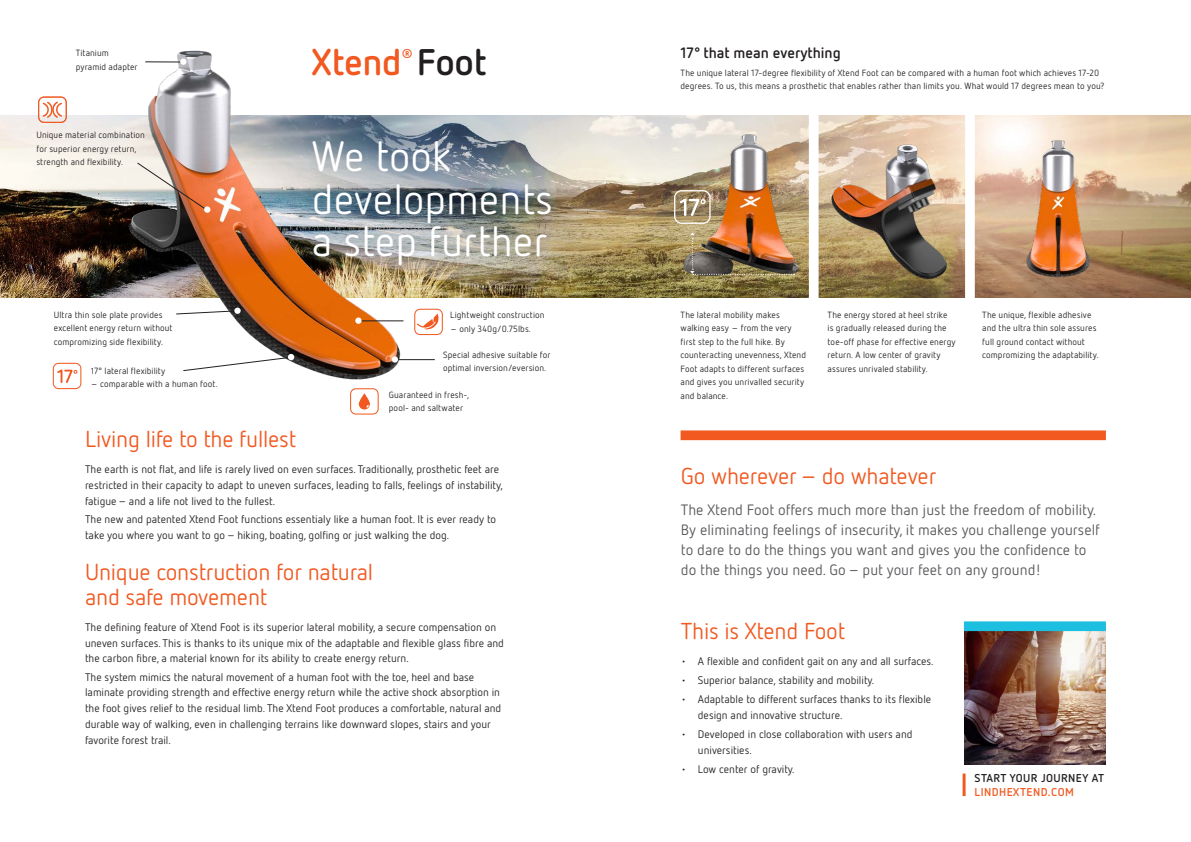
<style>
.page{position:relative;width:1191px;height:842px;background:#fff}
.page>*{position:absolute;margin:0;border:0;box-sizing:border-box;transform-origin:0 0}
.t1{font:42px/42.5px "Netto OT";color:#fff}
.t2{font:700 37px "Netto OT";letter-spacing:-.01em;color:#f15921}
.t3{font:23px/25px "Netto OT";letter-spacing:-.01em;color:#f15921}
.t4{font:15px/20px "Netto OT";color:#57585a}
.t5{font:700 15px "Netto OT";color:#231f20}
.t6{font:700 12.8px "Netto OT";color:#f15921}
.t7{font:700 11.4px "Netto OT";letter-spacing:.035em;color:#231f20}
.t8{font:700 11.4px "Netto OT";letter-spacing:.035em;color:#f15921}
.t9{font:11px/15.7px "Netto OT";color:#231f20}
.t10{font:9px/13.5px "Netto OT";letter-spacing:.01em;color:#231f20}
.s1{font-size:8.4px}
.s2{color:#231f20}
</style>
<div class="page">
<img style="left:0;top:115px;width:1191px;height:183px">
<img style="left:629px;top:115px;width:180px;height:183px">
<img style="left:33px;top:50px;width:513px;height:340px">
<img style="left:137px;top:162px;width:69px;height:47px">
<hr style="left:145px;top:62px;width:37px;height:1px;background:#231f20">
<svg style="left:183px;top:354px;width:111px;height:17px"></svg>
<div style="left:204px;top:206px;width:6px;height:7px;background:#fff;border-radius:50%"></div>
<div style="left:180px;top:58px;width:6px;height:7px;background:#fff;border-radius:50%"></div>
<div style="left:809px;top:113px;width:9px;height:186px;background:#fff"></div>
<div style="left:680px;top:430px;width:426px;height:10px;background:#f15921"></div>
<div style="left:965px;top:113px;width:9px;height:186px;background:#fff"></div>
<img style="left:690px;top:232px;width:104px;height:43px">
<div style="left:300px;top:129px;width:263px;height:148px;background:#03202e;opacity:.17"></div>
<hr style="left:962px;top:773px;width:3px;height:23px;background:#f15921">
<img style="left:818px;top:140px;width:148px;height:154px">
<svg style="left:176px;top:310px;width:60px;height:4px"></svg>
<hr style="left:395px;top:359px;width:40px;height:1px;background:#231f20">
<div style="left:392px;top:356px;width:6px;height:7px;background:#fff;border-radius:50%"></div>
<div style="left:234px;top:308px;width:7px;height:6px;background:#fff;border-radius:50%"></div>
<img style="left:964px;top:631px;width:142px;height:133px">
<svg style="left:53px;top:363px;width:28px;height:26px"></svg>
<svg style="left:38px;top:97px;width:29px;height:26px"></svg>
<svg style="left:350px;top:388px;width:29px;height:27px"></svg>
<svg style="left:414px;top:309px;width:29px;height:26px"></svg>
<svg style="left:674px;top:190px;width:36px;height:34px"></svg>
<div style="left:964px;top:621px;width:142px;height:10px;background:#1cbfdf"></div>
<hr style="left:360px;top:321px;width:43px;height:1px;background:#231f20">
<div style="left:355px;top:317px;width:6px;height:7px;background:#fff;border-radius:50%"></div>
<img style="left:1019px;top:135px;width:80px;height:145px">
<p class="t10" style="left:76px;top:46px;width:63px">Titanium pyramid adapter</p>
<p class="t10" style="left:36px;top:128px;width:110px">Unique material combination for superior energy return, strength and flexibility.</p>
<p class="t10" style="left:54px;top:308px;width:120px">Ultra thin sole plate provides excellent energy return without compromizing side flexibility.</p>
<p class="t10" style="left:91px;top:364px;width:76px"><span class="s1">1</span>7° lateral flexibility</p>
<p class="t10" style="left:91px;top:377px;width:128px">– comparable with a human foot.</p>
<p class="t6" style="left:402px;top:45px;width:12px">®</p>
<h2 class="t2" style="left:312px;top:39px;width:176px">Xtend <span class="s2">Foot</span></h2>
<h1 class="t1" style="left:312px;top:134px;width:243px">We took developments a step further</h1>
<p class="t10" style="left:450px;top:308px;width:96px">Lightweight construction</p>
<p class="t10" style="left:450px;top:322px;width:82px">– only 340g/0.75Ibs.</p>
<p class="t10" style="left:443px;top:348px;width:109px">Special adhesive suitable for optimal inversion/eversion.</p>
<p class="t10" style="left:389px;top:388px;width:82px">Guaranteed in fresh-, pool- and saltwater</p>
<h3 class="t3" style="left:85px;top:426px;width:213px">Living life to the fullest</h3>
<p class="t9" style="left:85px;top:461px;width:419px">The earth is not flat, and life is rarely lived on even surfaces. Traditionally, prosthetic feet are restricted in their capacity to adapt to uneven surfaces, leading to falls, feelings of instability, fatigue – and a life not lived to the fullest.</p>
<p class="t9" style="left:85px;top:511px;width:412px;line-height:16px">The new and patented Xtend Foot functions essentialy like a human foot. It is ever ready to take you where you want to go – hiking, boating, golfing or just walking the dog.</p>
<h3 class="t3" style="left:85px;top:559px;width:289px">Unique construction for natural and safe movement</h3>
<p class="t9" style="left:85px;top:619px;width:420px">The defining feature of Xtend Foot is its superior lateral mobility, a secure compensation on uneven surfaces. This is thanks to its unique mix of the adaptable and flexible glass fibre and the carbon fibre, a material known for its ability to create energy return.</p>
<p class="t9" style="left:85px;top:669px;width:418px">The system mimics the natural movement of a human foot with the toe, heel and base laminate providing strength and effective energy return while the active shock absorption in the foot gives relief to the residual limb. The Xtend Foot produces a comfortable, natural and durable way of walking, even in challenging terrains like downward slopes, stairs and your favorite forest trail.</p>
<h3 class="t5" style="left:680px;top:43px;width:162px">17° that mean everything</h3>
<p class="t10" style="left:680px;top:66px;width:425px">The unique lateral 17-degree flexibility of Xtend Foot can be compared with a human foot which achieves 17-20 degrees. To us, this means a prosthetic that enables rather than limits you. What would 17 degrees mean to you?</p>
<p class="t10" style="left:680px;top:308px;width:127px">The lateral mobility makes walking easy – from the very first step to the full hike. By counteracting unevenness, Xtend<br>Foot adapts to different surfaces and gives you unrivalled security and balance.</p>
<p class="t10" style="left:827px;top:308px;width:130px">The energy stored at heel strike<br>is gradually released during the toe-off phase for effective energy return. A low center of gravity assures unrivaled stability.</p>
<p class="t10" style="left:982px;top:308px;width:118px">The unique, flexible adhesive and the ultra thin sole assures full ground contact without compromizing the adaptability.</p>
<h3 class="t3" style="left:681px;top:463px;width:257px">Go wherever – do whatever</h3>
<p class="t4" style="left:681px;top:499px;width:420px">The Xtend Foot offers much more than just the freedom of mobility.<br>By eliminating feelings of insecurity, it makes you challenge yourself to dare to do the things you want and gives you the confidence to do the things you need. Go – put your feet on any ground!</p>
<h3 class="t3" style="left:681px;top:618px;width:166px">This is Xtend Foot</h3>
<p class="t9" style="left:681px;top:653px;width:254px">• A flexible and confident gait on any and all surfaces.</p>
<p class="t9" style="left:681px;top:672px;width:195px">• Superior balance, stability and mobility.</p>
<p class="t9" style="left:698px;top:691px;width:235px;line-height:16px;text-indent:-17px">• Adaptable to different surfaces thanks to its flexible design and innovative structure.</p>
<p class="t9" style="left:698px;top:726px;width:216px;line-height:16px;text-indent:-17px">• Developed in close collaboration with users and universities.</p>
<p class="t9" style="left:681px;top:761px;width:115px">• Low center of gravity.</p>
<p class="t7" style="left:974px;top:771px;width:131px">START YOUR JOURNEY AT</p>
<p class="t8" style="left:974px;top:785px;width:101px">LINDHEXTEND.COM</p>
</div>
